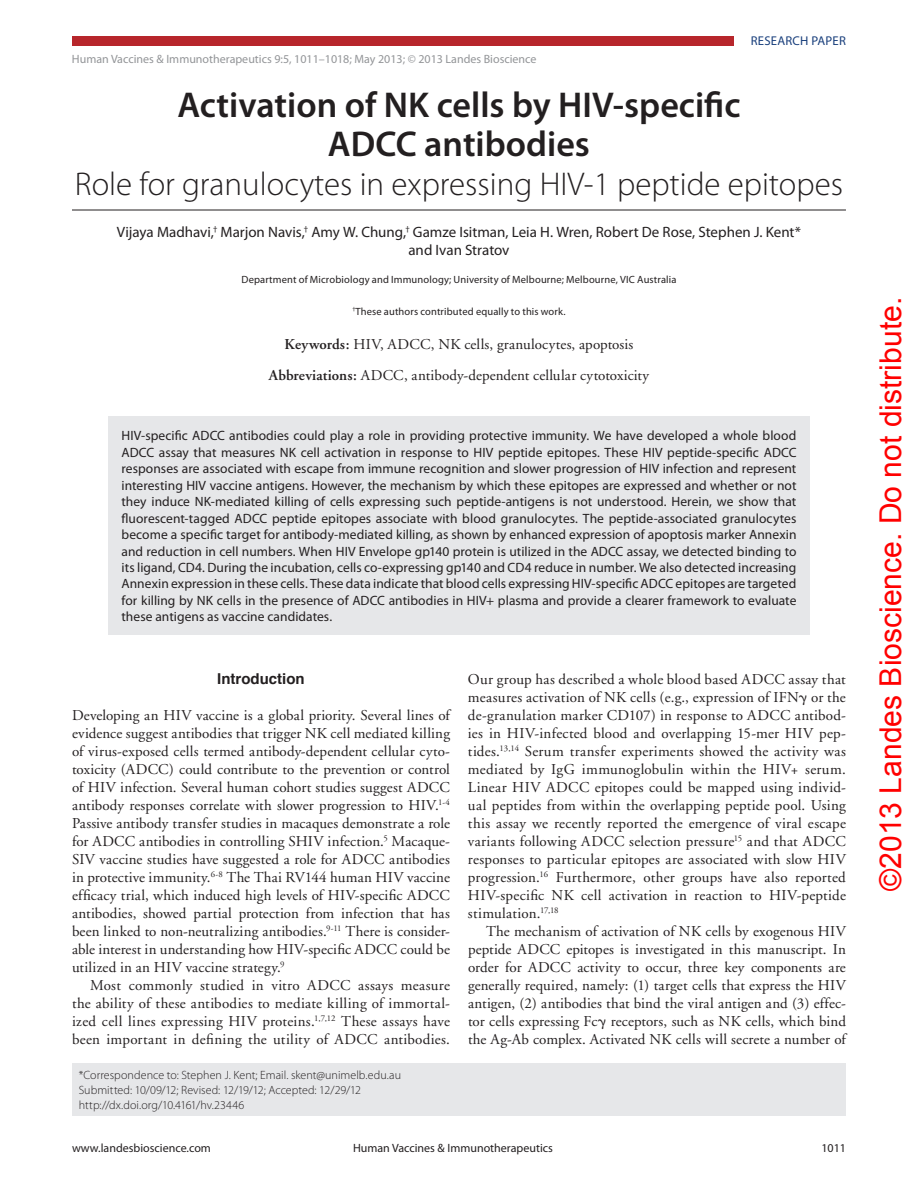
<style>
.page{position:relative;width:918px;height:1188px;background:#fff}
.page>*{position:absolute;margin:0;border:0;box-sizing:border-box;transform-origin:0 0}
.t1{font:600 36px/39px "Myriad Pro";color:#231f20;text-align:center}
.t2{font:300 33px "Myriad Pro";color:#231f20}
.t3{font:30.15px "Arial";color:#f00}
.t4{font:15px/18px "Adobe Garamond";letter-spacing:.01em;color:#231f20;text-align:justify}
.t5{font:15px/18px "Myriad Pro";color:#231f20;text-align:center}
.t6{font:700 15px "Helvetica";color:#231f20}
.t7{font:13.5px/16.5px "Myriad Pro";letter-spacing:.005em;color:#231f20}
.t8{font:12.75px "Myriad Pro";letter-spacing:.02em;color:#193f7c}
.t9{font:300 12px/15px "Myriad Pro";color:#231f20}
.t10{font:12px "Myriad Pro";color:#939598}
.t11{font:12px "Myriad Pro";color:#231f20}
.t12{font:10.5px "Myriad Pro";letter-spacing:.015em;color:#231f20}
.s1{font-weight:600}
.s2{font-family:"Universal Std Greekw Math Pi"}
</style>
<div class="page">
<div style="left:72px;top:36px;width:662px;height:10px;background:#b7262b"></div>
<div style="left:72px;top:1063px;width:774px;height:53px;background:#e6e7e9"></div>
<div style="left:108px;top:416px;width:702px;height:219px;background:#e6e7e9"></div>
<hr style="left:72px;top:210px;width:774px;height:1px;background:#231f20">
<p class="t10" style="left:72px;top:52px;width:466px">Human Vaccines &amp; Immunotherapeutics 9:5, 1011–1018; May 2013; © 2013 Landes Bioscience</p>
<p class="t8" style="left:751px;top:33px;width:94px">research paper</p>
<h1 class="t1" style="left:177px;top:85px;width:565px">Activation of NK cells by HIV-specific<br>ADCC antibodies</h1>
<h2 class="t2" style="left:75px;top:164px;width:770px">Role for granulocytes in expressing HIV-1 peptide epitopes</h2>
<p class="t5" style="left:117px;top:223px;width:686px">Vijaya Madhavi,<sup>†</sup> Marjon Navis,<sup>†</sup> Amy W. Chung,<sup>†</sup> Gamze Isitman, Leia H. Wren, Robert De Rose, Stephen J. Kent* and Ivan Stratov</p>
<p class="t12" style="left:241px;top:274px;width:437px">Department of Microbiology and Immunology; University of Melbourne; Melbourne, VIC Australia</p>
<p class="t12" style="left:352px;top:305px;width:215px"><sup>†</sup>These authors contributed equally to this work.</p>
<p class="t4" style="left:269px;top:329px;width:382px;line-height:31.5px;text-align:center"><span class="s1">Keywords:</span> HIV, ADCC, NK cells, granulocytes, apoptosis<br><span class="s1">Abbreviations:</span> ADCC, antibody-dependent cellular cytotoxicity</p>
<p class="t7" style="left:121px;top:427px;width:677px">HIV-specific ADCC antibodies could play a role in providing protective immunity. We have developed a whole blood ADCC assay that measures NK cell activation in response to HIV peptide epitopes. These HIV peptide-specific ADCC responses are associated with escape from immune recognition and slower progression of HIV infection and represent interesting HIV vaccine antigens. However, the mechanism by which these epitopes are expressed and whether or not they induce NK-mediated killing of cells expressing such peptide-antigens is not understood. Herein, we show that fluorescent-tagged ADCC peptide epitopes associate with blood granulocytes. The peptide-associated granulocytes become a specific target for antibody-mediated killing, as shown by enhanced expression of apoptosis marker Annexin and reduction in cell numbers. When HIV Envelope gp140 protein is utilized in the ADCC assay, we detected binding to its ligand, CD4. During the incubation, cells co-expressing gp140 and CD4 reduce in number. We also detected increasing Annexin expression in these cells. These data indicate that blood cells expressing HIV-specific ADCC epitopes are targeted for killing by NK cells in the presence of ADCC antibodies in HIV+ plasma and provide a clearer framework to evaluate these antigens as vaccine candidates.</p>
<p class="t6" style="left:217px;top:667px;width:89px">Introduction</p>
<p class="t4" style="left:72px;top:707px;width:380px">Developing an HIV vaccine is a global priority. Several lines of evidence suggest antibodies that trigger NK cell mediated killing of virus-exposed cells termed antibody-dependent cellular cyto&shy;toxicity (ADCC) could contribute to the prevention or control of HIV infection. Several human cohort studies suggest ADCC antibody responses correlate with slower progression to HIV.<sup>1-4<br></sup>Passive antibody transfer studies in macaques demonstrate a role for ADCC antibodies in controlling SHIV infection.<sup>5</sup> Macaque-SIV vaccine studies have suggested a role for ADCC antibodies in protective immunity.<sup>6-8</sup> The Thai RV144 human HIV vaccine efficacy trial, which induced high levels of HIV-specific ADCC antibodies, showed partial protection from infection that has been linked to non-neutralizing antibodies.<sup>9-11</sup> There is consider&shy;able interest in understanding how HIV-specific ADCC could be utilized in an HIV vaccine strategy.<sup>9</sup></p>
<p class="t4" style="left:72px;top:977px;width:379px;text-indent:18px">Most commonly studied in vitro ADCC assays measure the ability of these antibodies to mediate killing of immortal&shy;ized cell lines expressing HIV proteins.<sup>1,7,12</sup> These assays have been important in defining the utility of ADCC antibodies.</p>
<p class="t9" style="left:79px;top:1068px;width:324px">*Correspondence to: Stephen J. Kent; Email. skent@unimelb.edu.au<br>Submitted: 10/09/12; Revised: 12/19/12; Accepted: 12/29/12 http://dx.doi.org/10.4161/hv.23446</p>
<p class="t4" style="left:468px;top:671px;width:380px">Our group has described a whole blood based ADCC assay that measures activation of NK cells (e.g., expression of IFN<span class="s2">γ</span> or the de-granulation marker CD107) in response to ADCC antibod&shy;ies in HIV-infected blood and overlapping 15-mer HIV pep&shy;tides.<sup>13,14</sup> Serum transfer experiments showed the activity was mediated by IgG immunoglobulin within the HIV+ serum.<br>Linear HIV ADCC epitopes could be mapped using individ&shy;ual peptides from within the overlapping peptide pool. Using this assay we recently reported the emergence of viral escape variants following ADCC selection pressure<sup>15</sup> and that ADCC responses to particular epitopes are associated with slow HIV progression.<sup>16</sup> Furthermore, other groups have also reported HIV-specific NK cell activation in reaction to HIV-peptide stimulation.<sup>17,18</sup></p>
<p class="t4" style="left:468px;top:923px;width:379px;text-indent:18px">The mechanism of activation of NK cells by exogenous HIV peptide ADCC epitopes is investigated in this manuscript. In order for ADCC activity to occur, three key components are generally required, namely: (1) target cells that express the HIV antigen, (2) antibodies that bind the viral antigen and (3) effec&shy;tor cells expressing Fc<span class="s2">γ</span> receptors, such as NK cells, which bind the Ag-Ab complex. Activated NK cells will secrete a number of</p>
<p class="t11" style="left:72px;top:1141px;width:140px">www.landesbioscience.com</p>
<p class="t11" style="left:353px;top:1141px;width:201px">Human Vaccines &amp; Immunotherapeutics</p>
<p class="t11" style="left:821px;top:1141px;width:26px">1011</p>
<h3 class="t3" style="left:871px;top:891px;width:595px;rotate:-90deg">©2013 Landes Bioscience. Do not distribute.</h3>
</div>
